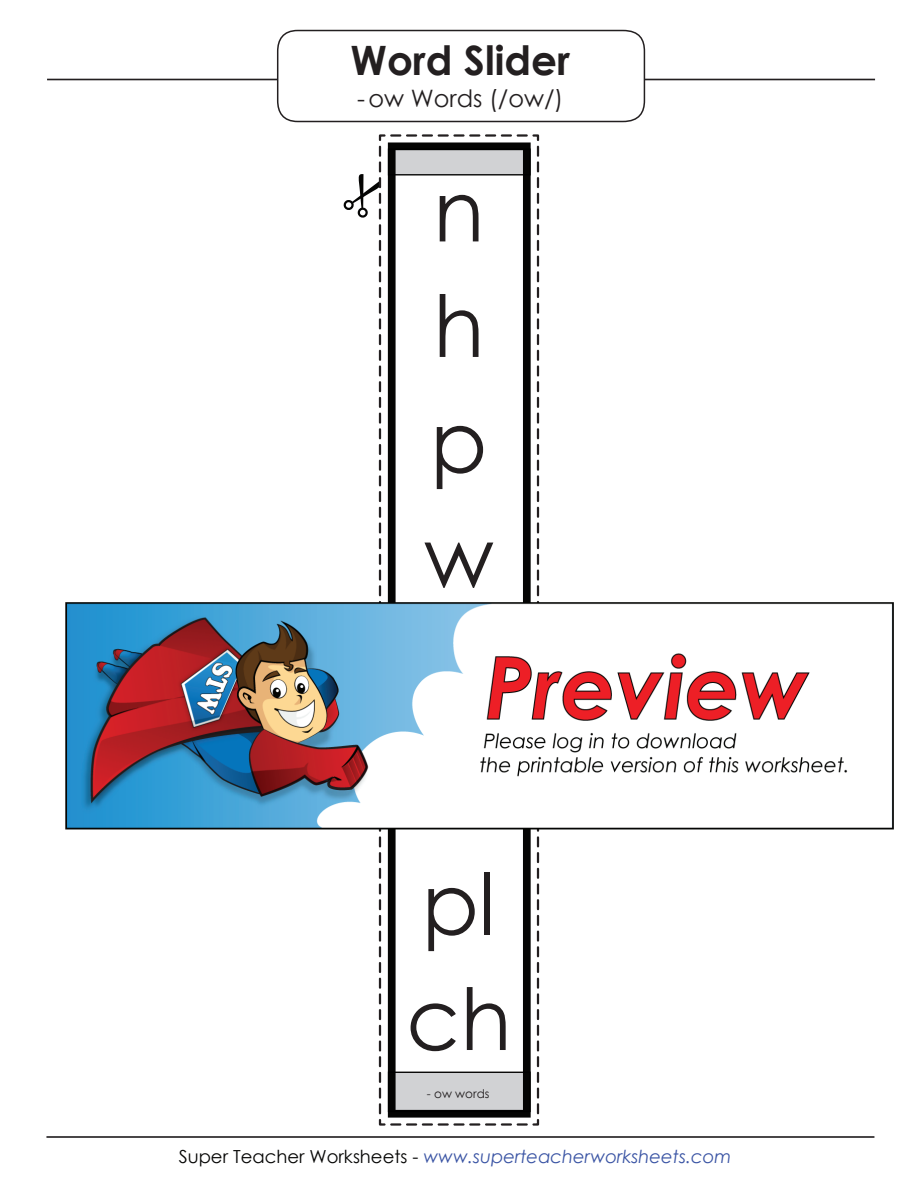
<style>
.page{position:relative;width:918px;height:1188px;background:#fff}
.page>*{position:absolute;margin:0;border:0;box-sizing:border-box;transform-origin:0 0}
.t1{font:85.5px/115.5px "Century STW3";color:#231f20;text-align:justify}
.t2{font:700 40.5px "Century Gothic 2";color:#231f20}
.t3{font:24px "Century Gothic 2";color:#231f20}
.t4{font:italic 18px "Century Gothic 2";color:#3a54a4}
.t5{font:12px "Century STW3";color:#231f20}
.s1{font-style:normal;color:#050504}
</style>
<div class="page">
<hr style="left:47px;top:79px;width:828px;height:1px;background:#231f20">
<div style="left:278px;top:31px;width:366px;height:91px;background:#fff;border-radius:21px"></div>
<div style="left:277px;top:30px;width:368px;height:92px;border:2px solid #231f20;border-radius:21px"></div>
<svg style="left:344px;top:134px;width:196px;height:992px"></svg>
<hr style="left:46px;top:1136px;width:828px;height:2px;background:#231f20">
<img style="left:65px;top:585px;width:828px;height:258px">
<h2 class="t2" style="left:351px;top:30px;width:221px">Word Slider</h2>
<h3 class="t3" style="left:357px;top:81px;width:208px">-ow Words (/ow/)</h3>
<h1 class="t1" style="left:424px;top:152px;width:71px">n h p w</h1>
<h1 class="t1" style="left:406px;top:845px;width:107px">pl ch</h1>
<p class="t5" style="left:427px;top:1085px;width:64px">- ow words</p>
<p class="t4" style="left:179px;top:1143px;width:554px"><span class="s1">Super Teacher Worksheets -</span> www.superteacherworksheets.com</p>
</div>
